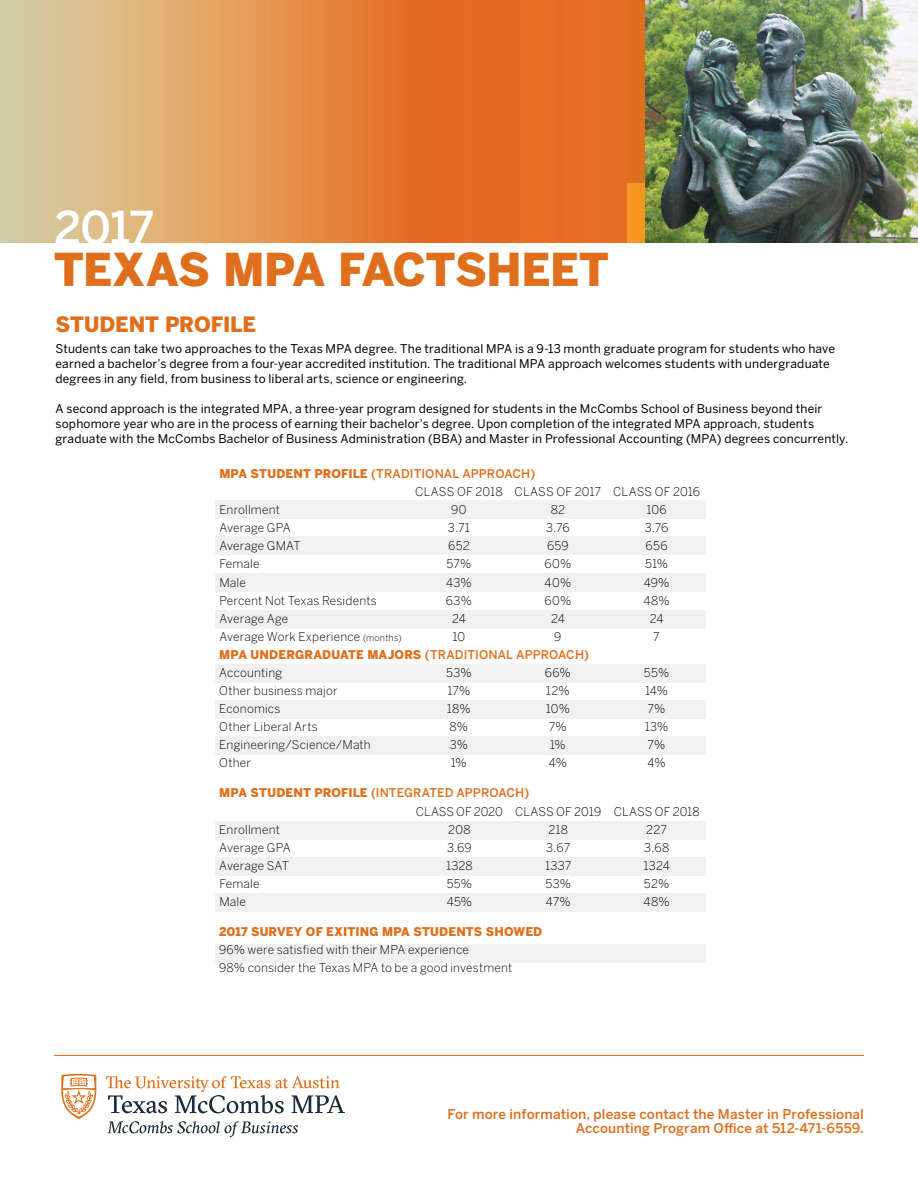
<style>
.page{position:relative;width:918px;height:1188px;background:#fff}
.page>*{position:absolute;margin:0;border:0;box-sizing:border-box;transform-origin:0 0}
.t1{font:900 45px "Benton Sans";letter-spacing:-.01em;color:#df6f1d}
.t2{font:500 45px "Benton Sans";color:#fff}
.t3{font:900 21px "Benton Sans";letter-spacing:-.005em;color:#df6f1d}
.t4{font:500 13.5px/13.5px "Benton Sans";letter-spacing:.01em;color:#df6f1d;text-align:right}
.t5{font:12px/15px "Benton Sans";letter-spacing:.015em;color:#000}
.t6{font:300 12px/18.1px "Benton Sans";letter-spacing:.015em;color:#000}
.t7{font:900 12px/18.1px "Benton Sans";letter-spacing:.015em;color:#df6f1d}
.t8{font:500 12px "Benton Sans";letter-spacing:.01em;color:#df6f1d}
.s1{font-weight:900}
.s2{font-size:9px}
.s3{font-weight:500}
.s4{font-weight:300;color:#000}
</style>
<div class="page">
<div style="left:215px;top:945px;width:490px;height:18px;background:#f1f1f2"></div>
<div style="left:215px;top:700px;width:490px;height:18px;background:#f1f1f2"></div>
<div style="left:215px;top:610px;width:490px;height:18px;background:#f1f1f2"></div>
<div style="left:215px;top:664px;width:490px;height:18px;background:#f1f1f2"></div>
<div style="left:215px;top:501px;width:490px;height:18px;background:#f1f1f2"></div>
<div style="left:215px;top:537px;width:490px;height:18px;background:#f1f1f2"></div>
<div style="left:215px;top:573px;width:490px;height:18px;background:#f1f1f2"></div>
<div style="left:215px;top:894px;width:490px;height:18px;background:#f1f1f2"></div>
<div style="left:215px;top:822px;width:490px;height:18px;background:#f1f1f2"></div>
<div style="left:215px;top:736px;width:490px;height:18px;background:#f1f1f2"></div>
<div style="left:215px;top:858px;width:490px;height:18px;background:#f1f1f2"></div>
<svg style="left:0;top:0;width:627px;height:243px;background:#e19151"></svg>
<img style="left:645px;top:0;width:273px;height:243px">
<div style="left:627px;top:0;width:18px;height:243px;background:#f8971f"></div>
<div style="left:627px;top:0;width:18px;height:183px;background:#df6f1d"></div>
<hr style="left:54px;top:1055px;width:810px;height:1px;background:#df6f1d">
<svg style="left:61px;top:1074px;width:35px;height:45px"></svg>
<svg style="left:106px;top:1076px;width:239px;height:38px"></svg>
<svg style="left:108px;top:1121px;width:190px;height:16px"></svg>
<h1 class="t2" style="left:54px;top:201px;width:101px">2017</h1>
<h1 class="t1" style="left:54px;top:243px;width:556px">TEXAS MPA FACTSHEET</h1>
<h2 class="t3" style="left:55px;top:311px;width:202px">STUDENT PROFILE</h2>
<p class="t5" style="left:55px;top:341px;width:781px">Students can take two approaches to the Texas MPA degree. The traditional MPA is a 9-13 month graduate program for students who have earned a bachelor’s degree from a four-year accredited institution. The traditional MPA approach welcomes students with undergraduate degrees in any field, from business to liberal arts, science or engineering.</p>
<p class="t5" style="left:55px;top:401px;width:794px">A second approach is the integrated MPA, a three-year program designed for students in the McCombs School of Business beyond their sophomore year who are in the process of earning their bachelor’s degree. Upon completion of the integrated MPA approach, students graduate with the McCombs Bachelor of Business Administration (BBA) and Master in Professional Accounting (MPA) degrees concurrently.</p>
<p class="t8" style="left:219px;top:467px;width:317px"><span class="s1">MPA STUDENT PROFILE</span> (TRADITIONAL APPROACH)</p>
<p class="t6" style="left:415px;top:483px;width:286px">CLASS OF 2018 CLASS OF 2017 CLASS OF 2016</p>
<p class="t6" style="left:219px;top:501px;width:62px">Enrollment</p>
<p class="t6" style="left:451px;top:501px;width:17px">90</p>
<p class="t6" style="left:551px;top:501px;width:16px">82</p>
<p class="t6" style="left:646px;top:501px;width:22px">106</p>
<p class="t6" style="left:219px;top:519px;width:73px">Average GPA</p>
<p class="t6" style="left:448px;top:519px;width:24px">3.71</p>
<p class="t6" style="left:546px;top:519px;width:25px">3.76</p>
<p class="t6" style="left:645px;top:519px;width:25px">3.76</p>
<p class="t6" style="left:219px;top:537px;width:83px">Average GMAT</p>
<p class="t6" style="left:448px;top:537px;width:23px">652</p>
<p class="t6" style="left:547px;top:537px;width:23px">659</p>
<p class="t6" style="left:646px;top:537px;width:23px">656</p>
<p class="t6" style="left:219px;top:555px;width:42px">Female</p>
<p class="t6" style="left:446px;top:555px;width:26px">57%</p>
<p class="t6" style="left:545px;top:555px;width:28px">60%</p>
<p class="t6" style="left:645px;top:555px;width:24px">51%</p>
<p class="t6" style="left:219px;top:573px;width:28px">Male</p>
<p class="t6" style="left:446px;top:573px;width:27px">43%</p>
<p class="t6" style="left:545px;top:573px;width:28px">40%</p>
<p class="t6" style="left:644px;top:573px;width:27px">49%</p>
<p class="t6" style="left:219px;top:591px;width:159px">Percent Not Texas Residents</p>
<p class="t6" style="left:446px;top:591px;width:27px">63%</p>
<p class="t6" style="left:545px;top:591px;width:28px">60%</p>
<p class="t6" style="left:644px;top:591px;width:28px">48%</p>
<p class="t6" style="left:219px;top:609px;width:71px">Average Age</p>
<p class="t6" style="left:452px;top:609px;width:15px">24</p>
<p class="t6" style="left:551px;top:609px;width:15px">24</p>
<p class="t6" style="left:650px;top:609px;width:15px">24</p>
<p class="t6" style="left:219px;top:627px;width:184px">Average Work Experience <span class="s2">(months)</span></p>
<p class="t6" style="left:453px;top:627px;width:14px">10</p>
<p class="t6" style="left:554px;top:627px;width:9px">9</p>
<p class="t6" style="left:653px;top:627px;width:8px">7</p>
<p class="t7" style="left:219px;top:645px;width:371px">MPA UNDERGRADUATE MAJORS <span class="s3">(TRADITIONAL APPROACH)<br></span><span class="s4">Accounting</span></p>
<p class="t6" style="left:446px;top:663px;width:27px">53%</p>
<p class="t6" style="left:545px;top:663px;width:27px">66%</p>
<p class="t6" style="left:644px;top:663px;width:27px">55%</p>
<p class="t6" style="left:219px;top:681px;width:120px">Other business major</p>
<p class="t6" style="left:447px;top:681px;width:25px">17%</p>
<p class="t6" style="left:546px;top:681px;width:25px">12%</p>
<p class="t6" style="left:645px;top:681px;width:25px">14%</p>
<p class="t6" style="left:219px;top:700px;width:63px">Economics</p>
<p class="t6" style="left:447px;top:700px;width:25px">18%</p>
<p class="t6" style="left:546px;top:700px;width:26px">10%</p>
<p class="t6" style="left:648px;top:700px;width:19px">7%</p>
<p class="t6" style="left:219px;top:718px;width:100px">Other Liberal Arts</p>
<p class="t6" style="left:450px;top:718px;width:20px">8%</p>
<p class="t6" style="left:549px;top:718px;width:19px">7%</p>
<p class="t6" style="left:645px;top:718px;width:25px">13%</p>
<p class="t6" style="left:219px;top:736px;width:153px">Engineering/Science/Math</p>
<p class="t6" style="left:450px;top:736px;width:20px">3%</p>
<p class="t6" style="left:550px;top:736px;width:17px">1%</p>
<p class="t6" style="left:648px;top:736px;width:19px">7%</p>
<p class="t6" style="left:219px;top:754px;width:33px">Other</p>
<p class="t6" style="left:451px;top:754px;width:17px">1%</p>
<p class="t6" style="left:549px;top:754px;width:20px">4%</p>
<p class="t6" style="left:648px;top:754px;width:20px">4%</p>
<p class="t8" style="left:219px;top:786px;width:311px"><span class="s1">MPA STUDENT PROFILE</span> (INTEGRATED APPROACH)</p>
<p class="t6" style="left:416px;top:802px;width:285px">CLASS OF 2020 CLASS OF 2019 CLASS OF 2018</p>
<p class="t6" style="left:219px;top:820px;width:62px">Enrollment</p>
<p class="t6" style="left:448px;top:820px;width:24px">208</p>
<p class="t6" style="left:548px;top:820px;width:21px">218</p>
<p class="t6" style="left:646px;top:820px;width:22px">227</p>
<p class="t6" style="left:219px;top:838px;width:73px">Average GPA</p>
<p class="t6" style="left:447px;top:838px;width:26px">3.69</p>
<p class="t6" style="left:546px;top:838px;width:26px">3.67</p>
<p class="t6" style="left:644px;top:838px;width:27px">3.68</p>
<p class="t6" style="left:219px;top:856px;width:71px">Average SAT</p>
<p class="t6" style="left:446px;top:856px;width:28px">1328</p>
<p class="t6" style="left:545px;top:856px;width:28px">1337</p>
<p class="t6" style="left:644px;top:856px;width:28px">1324</p>
<p class="t6" style="left:219px;top:874px;width:42px">Female</p>
<p class="t6" style="left:447px;top:874px;width:27px">55%</p>
<p class="t6" style="left:545px;top:874px;width:27px">53%</p>
<p class="t6" style="left:644px;top:874px;width:27px">52%</p>
<p class="t6" style="left:219px;top:892px;width:28px">Male</p>
<p class="t6" style="left:447px;top:892px;width:27px">45%</p>
<p class="t6" style="left:546px;top:892px;width:26px">47%</p>
<p class="t6" style="left:644px;top:892px;width:28px">48%</p>
<p class="t7" style="left:219px;top:922px;width:325px">2017 SURVEY OF EXITING MPA STUDENTS SHOWED</p>
<p class="t6" style="left:219px;top:941px;width:295px">96% were satisfied with their MPA experience<br>98% consider the Texas MPA to be a good investment</p>
<p class="t4" style="left:448px;top:1107px;width:418px">For more information, please contact the Master in Professional<br>Accounting Program Office at 512-471-6559.</p>
</div>
